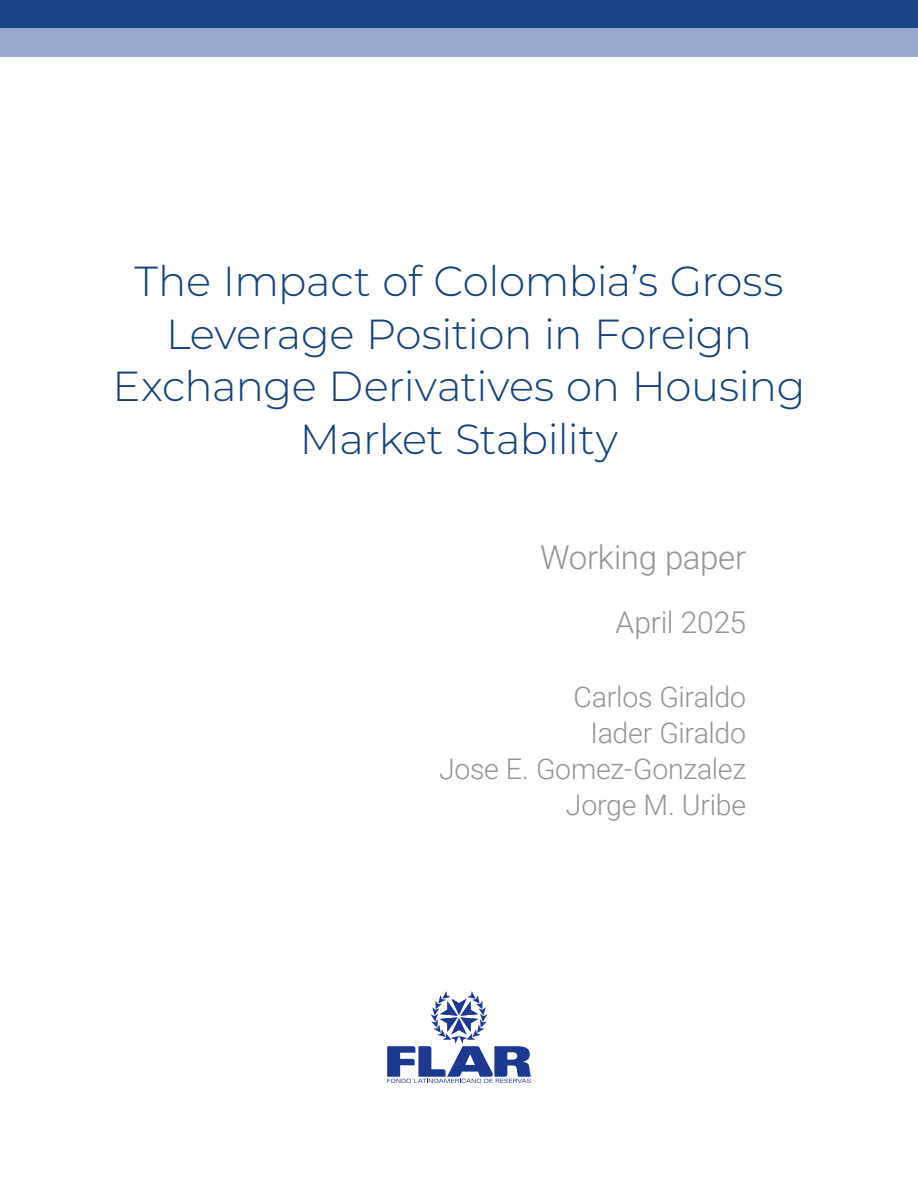
<style>
.page{position:relative;width:918px;height:1188px;background:#fff}
.page>*{position:absolute;margin:0;border:0;box-sizing:border-box;transform-origin:0 0}
.Portada_-_Titulo_Principal{font:300 42px/52.5px "Montserrat";letter-spacing:-.01em;color:#154379;text-align:center}
.Portada_-_Working_Paper{font:300 33px "Roboto";letter-spacing:-.01em;color:#939598}
.Portada_-_Fecha{font:300 30px "Roboto";letter-spacing:-.01em;color:#939598}
.Portada_-_Autores{font:300 28.5px "Roboto";letter-spacing:-.01em;color:#939598}
</style>
<div class="page">
<div style="left:0;top:0;width:918px;height:28px;background:#1b4487"></div>
<div style="left:0;top:28px;width:918px;height:29px;background:#98a9d0"></div>
<svg style="left:387px;top:991px;width:144px;height:92px"></svg>
<p class="Portada_-_Titulo_Principal" style="left:113px;top:259px;width:694px">The Impact of Colombia’s Gross<br>Leverage Position in Foreign<br>Exchange Derivatives on Housing<br>Market Stability</p>
<p class="Portada_-_Working_Paper" style="left:540px;top:534px;width:207px">Working paper</p>
<p class="Portada_-_Fecha" style="left:616px;top:601px;width:132px">April 2025</p>
<p class="Portada_-_Autores" style="left:574px;top:677px;width:174px">Carlos Giraldo</p>
<p class="Portada_-_Autores" style="left:591px;top:713px;width:157px">Iader Giraldo</p>
<p class="Portada_-_Autores" style="left:439px;top:749px;width:309px">Jose E. Gomez-Gonzalez</p>
<p class="Portada_-_Autores" style="left:566px;top:785px;width:182px">Jorge M. Uribe</p>
</div>
